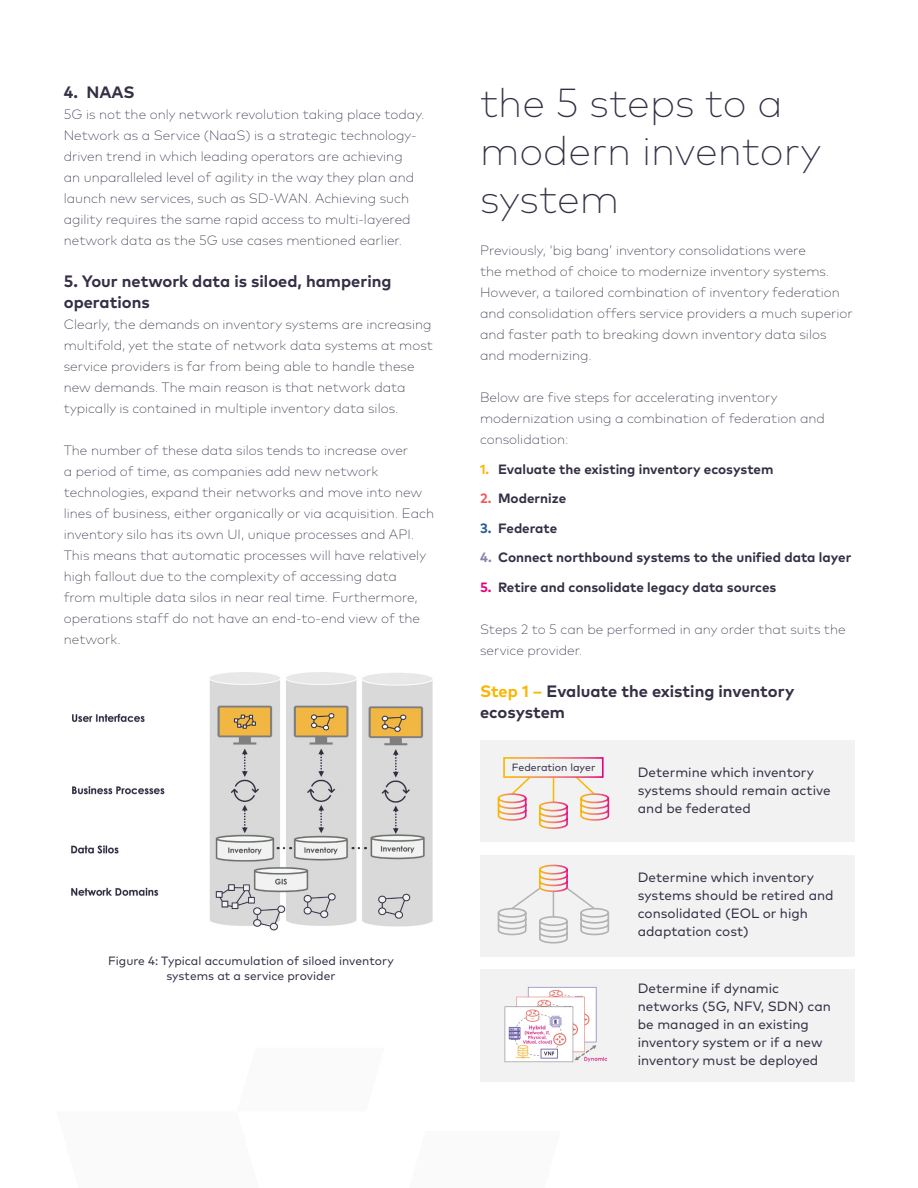
<style>
.page{position:relative;width:918px;height:1188px;background:#fff}
.page>*{position:absolute;margin:0;border:0;box-sizing:border-box;transform-origin:0 0}
.t1{font:200 40.5px/48px "Mark Pro";color:#362f45}
.t2{font:700 16.5px/21px "Mark Pro";color:#362f45}
.t3{font:200 13.5px/21px "Mark Pro";color:#362f45}
.t4{font:13.5px/18px "Mark Pro";color:#362f45}
.t5{font:700 13.5px "Mark Pro";color:#362f45}
.t6{font:12px/15px "Mark Pro";color:#362f45;text-align:center}
.t7{font:10.5px "Mark Pro";color:#362f45}
.s1{color:#fab600}
.s2{color:#eb5e58}
.s3{color:#275b9b}
.s4{color:#8684ac}
.s5{color:#e6007d}
</style>
<div class="page">
<div style="left:480px;top:740px;width:374px;height:102px;background:#f2f2f2"></div>
<div style="left:480px;top:855px;width:374px;height:102px;background:#f2f2f2"></div>
<div style="left:480px;top:969px;width:374px;height:113px;background:#f2f2f2"></div>
<svg style="left:497px;top:778px;width:33px;height:43px"></svg>
<svg style="left:539px;top:778px;width:71px;height:51px"></svg>
<div style="left:503px;top:757px;width:101px;height:21px;border:2px solid #fff"></div>
<svg style="left:497px;top:864px;width:113px;height:80px"></svg>
<img style="left:504px;top:986px;width:104px;height:77px">
<img style="left:71px;top:672px;width:362px;height:259px">
<svg style="left:278px;top:847px;width:13px;height:2px"></svg>
<svg style="left:353px;top:847px;width:13px;height:2px"></svg>
<p class="t2" style="left:64px;top:80px;width:72px">4. NAAS</p>
<p class="t3" style="left:64px;top:103px;width:362px">5G is not the only network revolution taking place today.<br>Network as a Service (NaaS) is a strategic technology&shy;driven trend in which leading operators are achieving<br>an unparalleled level of agility in the way they plan and launch new services, such as SD-WAN. Achieving such agility requires the same rapid access to multi-layered network data as the 5G use cases mentioned earlier.</p>
<p class="t2" style="left:64px;top:269px;width:329px">5. Your network data is siloed, hampering operations</p>
<p class="t3" style="left:64px;top:313px;width:371px">Clearly, the demands on inventory systems are increasing multifold, yet the state of network data systems at most service providers is far from being able to handle these new demands. The main reason is that network data typically is contained in multiple inventory data silos.</p>
<p class="t3" style="left:64px;top:439px;width:372px">The number of these data silos tends to increase over<br>a period of time, as companies add new network technologies, expand their networks and move into new lines of business, either organically or via acquisition. Each inventory silo has its own UI, unique processes and API.<br>This means that automatic processes will have relatively high fallout due to the complexity of accessing data<br>from multiple data silos in near real time. Furthermore, operations staff do not have an end-to-end view of the network.</p>
<p class="t6" style="left:108px;top:952px;width:287px">Figure 4: Typical accumulation of siloed inventory systems at a service provider</p>
<h1 class="t1" style="left:480px;top:76px;width:342px">the 5 steps to a modern inventory system</h1>
<p class="t3" style="left:480px;top:239px;width:374px">Previously, ‘big bang’ inventory consolidations were<br>the method of choice to modernize inventory systems.<br>However, a tailored combination of inventory federation and consolidation offers service providers a much superior and faster path to breaking down inventory data silos and modernizing.</p>
<p class="t3" style="left:480px;top:386px;width:346px">Below are five steps for accelerating inventory modernization using a combination of federation and consolidation:</p>
<p class="t5" style="left:480px;top:459px;width:295px"><span class="s1">1.</span> Evaluate the existing inventory ecosystem</p>
<p class="t5" style="left:480px;top:488px;width:88px"><span class="s2">2.</span> Modernize</p>
<p class="t5" style="left:480px;top:518px;width:79px"><span class="s3">3.</span> Federate</p>
<p class="t5" style="left:480px;top:547px;width:373px"><span class="s4">4.</span> Connect northbound systems to the unified data layer</p>
<p class="t5" style="left:480px;top:577px;width:298px"><span class="s5">5.</span> Retire and consolidate legacy data sources</p>
<p class="t3" style="left:480px;top:617px;width:367px">Steps 2 to 5 can be performed in any order that suits the service provider.</p>
<p class="t2" style="left:480px;top:679px;width:316px"><span class="s1">Step 1 –</span> Evaluate the existing inventory ecosystem</p>
<p class="t7" style="left:512px;top:759px;width:85px">Federation layer</p>
<p class="t4" style="left:638px;top:762px;width:194px">Determine which inventory systems should remain active and be federated</p>
<p class="t4" style="left:638px;top:868px;width:197px">Determine which inventory systems should be retired and consolidated (EOL or high adaptation cost)</p>
<p class="t4" style="left:638px;top:978px;width:195px">Determine if dynamic networks (5G, NFV, SDN) can be managed in an existing inventory system or if a new inventory must be deployed</p>
</div>
